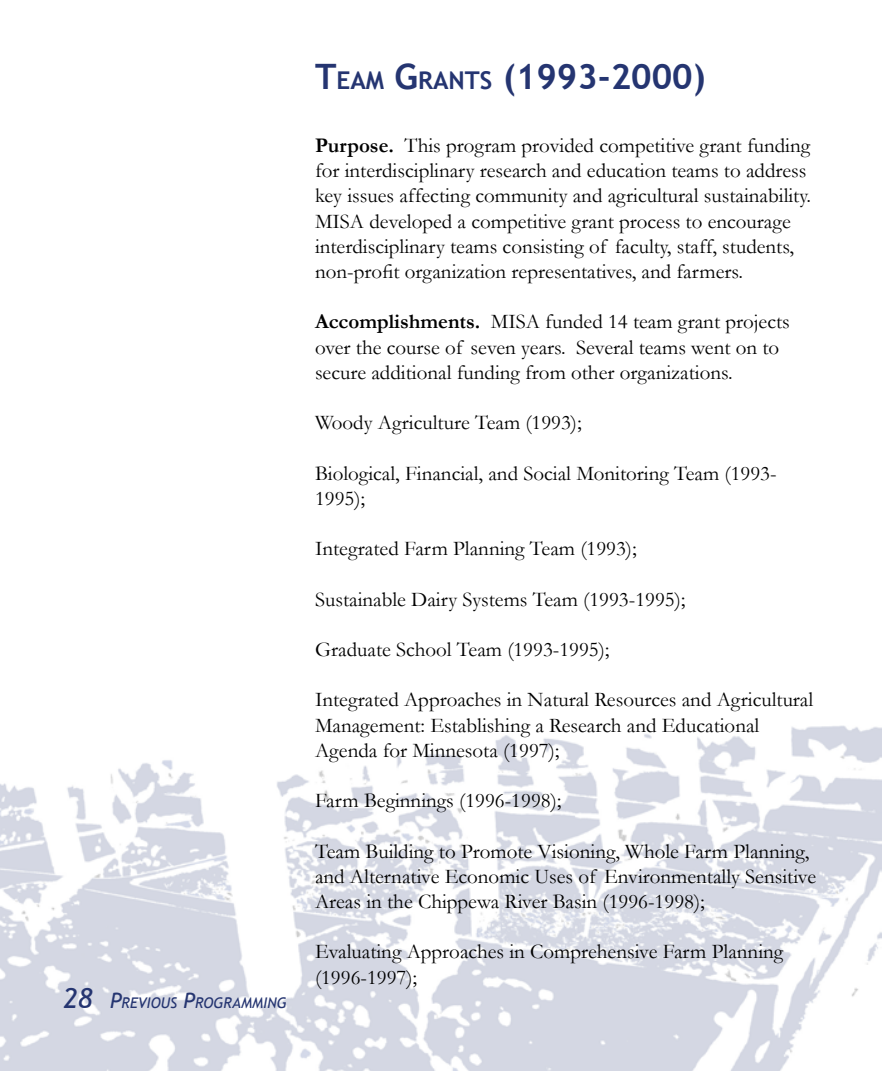
<style>
.page{position:relative;width:882px;height:1071px;background:#fff}
.page>*{position:absolute;margin:0;border:0;box-sizing:border-box;transform-origin:0 0}
.t1{font:700 35px "Trebuchet MS";color:#253571}
.t2{font:21px/25.2px "Garamond";color:#000}
.t3{font:italic 14.7px "Trebuchet MS";color:#253571}
.s1{font-size:28px}
.s2{font-size:21px}
.s3{font-size:24.5px}
.s4{font-weight:700}
</style>
<div class="page">
<img style="left:0;top:726px;width:882px;height:345px">
<p class="t3" style="left:63px;top:994px;width:225px"><span class="s1">28</span> <span class="s2">P</span>REVIOUS <span class="s2">P</span>ROGRAMMING</p>
<h1 class="t1" style="left:315px;top:55px;width:392px">T<span class="s3">EAM</span> G <span class="s3">RANTS</span> (1993-2000)</h1>
<p class="t2" style="left:315px;top:133px;width:498px"><span class="s4">Purpose.</span> This program provided competitive grant funding for interdisciplinary research and education teams to address key issues affecting community and agricultural sustainability.<br>MISA developed a competitive grant process to encourage interdisciplinary teams consisting of faculty, staff, students, non-profit organization representatives, and farmers.</p>
<p class="t2" style="left:315px;top:309px;width:476px"><span class="s4">Accomplishments.</span> MISA funded 14 team grant projects over the course of seven years. Several teams went on to secure additional funding from other organizations.</p>
<p class="t2" style="left:315px;top:410px;width:268px">Woody Agriculture Team (1993);</p>
<p class="t2" style="left:315px;top:460px;width:463px">Biological, Financial, and Social Monitoring Team (1993-<br>1995);</p>
<p class="t2" style="left:315px;top:536px;width:323px">Integrated Farm Planning Team (1993);</p>
<p class="t2" style="left:315px;top:586px;width:372px">Sustainable Dairy Systems Team (1993-1995);</p>
<p class="t2" style="left:315px;top:637px;width:296px">Graduate School Team (1993-1995);</p>
<p class="t2" style="left:315px;top:687px;width:500px">Integrated Approaches in Natural Resources and Agricultural<br>Management: Establishing a Research and Educational<br>Agenda for Minnesota (1997);</p>
<p class="t2" style="left:315px;top:788px;width:248px">Farm Beginnings (1996-1998);</p>
<p class="t2" style="left:315px;top:838px;width:503px">Team Building to Promote Visioning, Whole Farm Planning, and Alternative Economic Uses of Environmentally Sensitive<br>Areas in the Chippewa River Basin (1996-1998);</p>
<p class="t2" style="left:315px;top:939px;width:470px">Evaluating Approaches in Comprehensive Farm Planning (1996-1997);</p>
</div>
